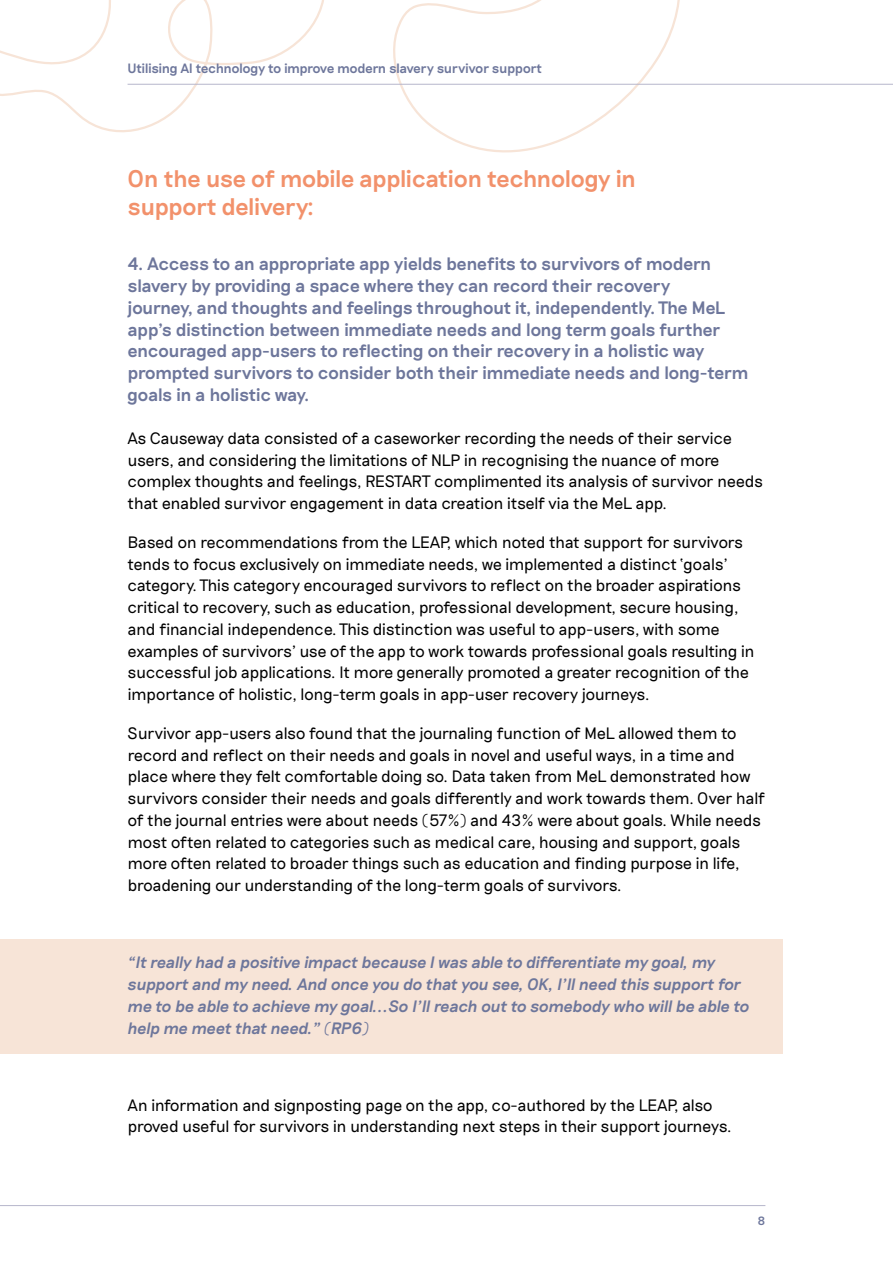
<style>
.page{position:relative;width:893px;height:1263px;background:#fff}
.page>*{position:absolute;margin:0;border:0;box-sizing:border-box;transform-origin:0 0}
.t1{font:500 24px/27.8px "Riposte";letter-spacing:-.04em;color:#f2916b}
.t2{font:500 18px/21.8px "Riposte";letter-spacing:-.035em;color:#6d769b}
.t3{font:300 16.5px/21.8px "Riposte";letter-spacing:-.04em;color:#000}
.t4{font:italic 500 16.5px/21.8px "Riposte";letter-spacing:-.04em;color:#6d769b}
.t5{font:500 13.5px "Riposte";letter-spacing:-.04em;color:#6d769b}
.t6{font:500 12px "Riposte";color:#6d769b}
</style>
<div class="page">
<svg style="left:0;top:0;width:893px;height:153px"></svg>
<hr style="left:128px;top:84px;width:765px;height:1px;background:#b6b6cb">
<hr style="left:0;top:1205px;width:765px;height:1px;background:#b6b6cb">
<div style="left:0;top:940px;width:782px;height:114px;background:#f7e4d7"></div>
<p class="t5" style="left:128px;top:61px;width:416px">Utilising AI technology to improve modern slavery survivor support</p>
<h1 class="t1" style="left:128px;top:166px;width:510px">On the use of mobile application technology in support delivery:</h1>
<p class="t2" style="left:128px;top:254px;width:623px">4. Access to an appropriate app yields benefits to survivors of modern slavery by providing a space where they can record their recovery<br>journey, and thoughts and feelings throughout it, independently. The MeL app’s distinction between immediate needs and long term goals further encouraged app-users to reflecting on their recovery in a holistic way prompted survivors to consider both their immediate needs and long-term goals in a holistic way.</p>
<p class="t3" style="left:128px;top:428px;width:637px">As Causeway data consisted of a caseworker recording the needs of their service users, and considering the limitations of NLP in recognising the nuance of more complex thoughts and feelings, RESTART complimented its analysis of survivor needs that enabled survivor engagement in data creation itself via the MeL app.</p>
<p class="t3" style="left:128px;top:532px;width:629px">Based on recommendations from the LEAP, which noted that support for survivors tends to focus exclusively on immediate needs, we implemented a distinct ‘goals’ category. This category encouraged survivors to reflect on the broader aspirations critical to recovery, such as education, professional development, secure housing, and financial independence. This distinction was useful to app-users, with some examples of survivors’ use of the app to work towards professional goals resulting in successful job applications. It more generally promoted a greater recognition of the importance of holistic, long-term goals in app-user recovery journeys.</p>
<p class="t3" style="left:128px;top:723px;width:639px">Survivor app-users also found that the journaling function of MeL allowed them to record and reflect on their needs and goals in novel and useful ways, in a time and place where they felt comfortable doing so. Data taken from MeL demonstrated how survivors consider their needs and goals differently and work towards them. Over half of the journal entries were about needs (57%) and 43% were about goals. While needs most often related to categories such as medical care, housing and support, goals more often related to broader things such as education and finding purpose in life, broadening our understanding of the long-term goals of survivors.</p>
<p class="t4" style="left:128px;top:952px;width:624px">“It really had a positive impact because I was able to differentiate my goal, my support and my need. And once you do that you see, OK, I’ll need this support for me to be able to achieve my goal...So I’ll reach out to somebody who will be able to help me meet that need.” (RP6)</p>
<p class="t3" style="left:128px;top:1094px;width:606px">An information and signposting page on the app, co-authored by the LEAP, also proved useful for survivors in understanding next steps in their support journeys.</p>
<p class="t6" style="left:757px;top:1213px;width:10px">8</p>
</div>
